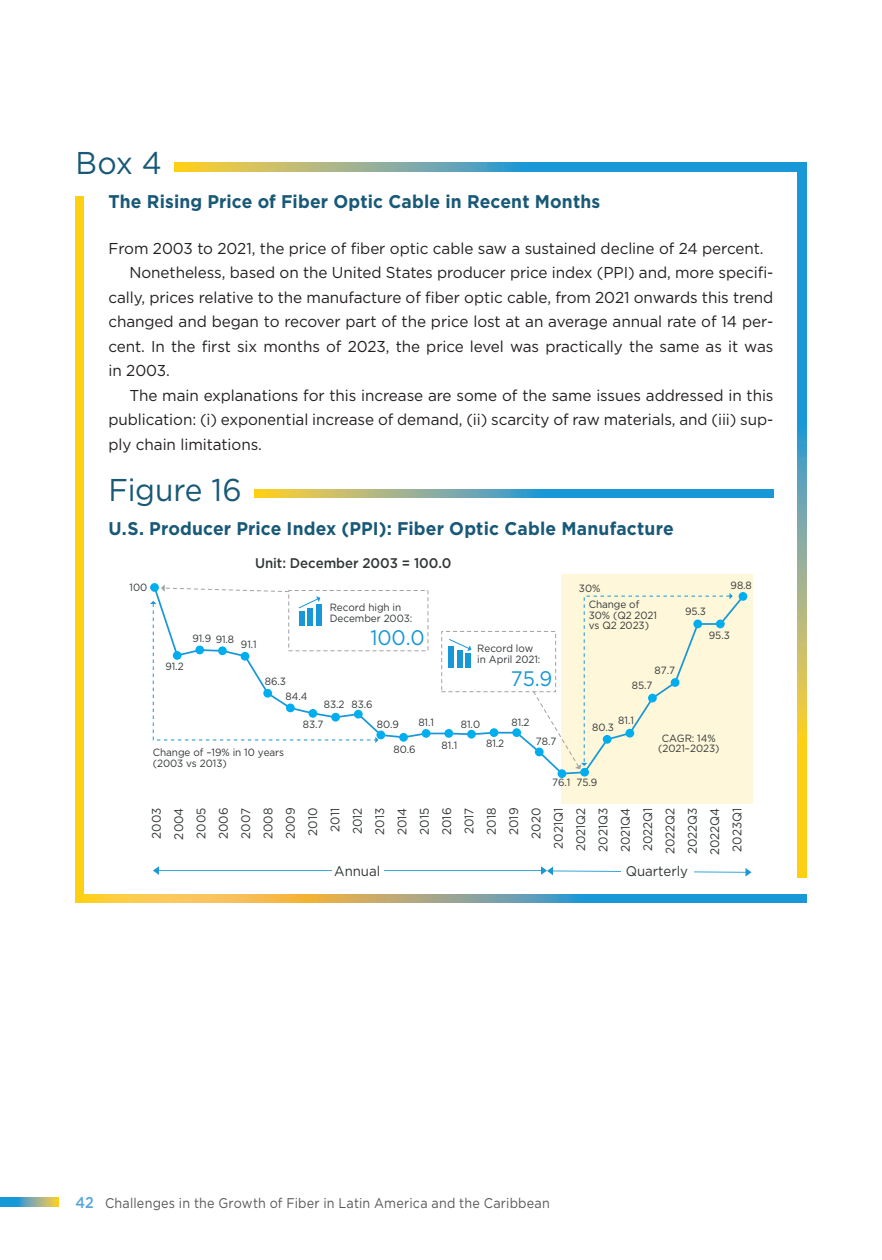
<style>
.page{position:relative;width:882px;height:1260px;background:#fff}
.page>*{position:absolute;margin:0;border:0;box-sizing:border-box;transform-origin:0 0}
.box_number{font:31.5px "Gotham";letter-spacing:-.01em;color:#185977;scale:.95 1}
.t1{font:21px "Gotham";color:#1898d6;scale:.95 1}
.Figure_titles{font:700 18.38px "Gotham";letter-spacing:.01em;color:#185977;scale:.95 1}
.box_title{font:700 18.38px "Gotham";letter-spacing:.01em;color:#185977;scale:.95 1}
.box_text_no_indent{font:15.75px/24.5px "Gotham";letter-spacing:-.005em;color:#231f20;text-align:justify}
.box_text{font:15.75px "Gotham";letter-spacing:-.005em;color:#231f20}
.t2{font:14px "Gotham";letter-spacing:.02em;color:#57585a;scale:.9 1}
.t3{font:500 14px "Gotham";letter-spacing:-.005em;color:#323738;scale:.95 1}
.t4{font:14px "Gotham";letter-spacing:-.005em;color:#323738;scale:.95 1}
.t5{font:12.42px/22.4px "Gotham";letter-spacing:-.005em;color:#323738;text-align:justify;scale:.95 1}
.t6{font:10.5px/10.5px "Gotham";letter-spacing:-.005em;color:#323738;scale:.95 1}
.s1{font-weight:500;font-size:15.75px;color:#57a7dc}
</style>
<div class="page">
<svg style="left:0;top:1198px;width:59px;height:9px"></svg>
<svg style="left:174px;top:162px;width:624px;height:9px;background:#63a7aa"></svg>
<svg style="left:798px;top:162px;width:8px;height:715px;background:#7fae8e"></svg>
<svg style="left:84px;top:894px;width:722px;height:9px;background:#8eaa90"></svg>
<div style="left:76px;top:197px;width:8px;height:706px;background:#fed014"></div>
<svg style="left:254px;top:489px;width:520px;height:9px;background:#62a7aa"></svg>
<div style="left:561px;top:574px;width:191px;height:230px;background:#fef7da"></div>
<svg style="left:379px;top:590px;width:362px;height:185px"></svg>
<div style="left:441px;top:631px;width:115px;height:61px;border:1px dashed #9fa3a5"></div>
<div style="left:288px;top:590px;width:140px;height:61px;border:1px dashed #9fa3a5"></div>
<svg style="left:153px;top:866px;width:598px;height:11px"></svg>
<div style="left:332px;top:863px;width:52px;height:14px;background:#fff"></div>
<div style="left:621px;top:863px;width:73px;height:14px;background:#fff"></div>
<div style="left:376px;top:731px;width:9px;height:8px;background:#00aeef;border-radius:50%"></div>
<div style="left:399px;top:733px;width:9px;height:9px;background:#00aeef;border-radius:50%"></div>
<div style="left:422px;top:729px;width:8px;height:9px;background:#00aeef;border-radius:50%"></div>
<div style="left:444px;top:729px;width:9px;height:9px;background:#00aeef;border-radius:50%"></div>
<div style="left:467px;top:730px;width:9px;height:9px;background:#00aeef;border-radius:50%"></div>
<div style="left:490px;top:728px;width:8px;height:9px;background:#00aeef;border-radius:50%"></div>
<div style="left:512px;top:728px;width:9px;height:9px;background:#00aeef;border-radius:50%"></div>
<div style="left:558px;top:769px;width:8px;height:9px;background:#00aeef;border-radius:50%"></div>
<div style="left:580px;top:768px;width:9px;height:9px;background:#00aeef;border-radius:50%"></div>
<div style="left:739px;top:592px;width:8px;height:9px;background:#00aeef;border-radius:50%"></div>
<svg style="left:532px;top:593px;width:201px;height:176px"></svg>
<svg style="left:150px;top:584px;width:229px;height:159px"></svg>
<div style="left:465px;top:654px;width:6px;height:14px;background:#1898d6"></div>
<div style="left:457px;top:650px;width:6px;height:18px;background:#1898d6"></div>
<div style="left:449px;top:646px;width:5px;height:22px;background:#1898d6"></div>
<svg style="left:448px;top:638px;width:23px;height:13px"></svg>
<p class="box_number" style="left:76px;top:143px;width:92px">Box 4</p>
<p class="box_title" style="left:108px;top:190px;width:519px">The Rising Price of Fiber Optic Cable in Recent Months</p>
<p class="box_text" style="left:108px;top:238px;width:657px">From 2003 to 2021, the price of fiber optic cable saw a sustained decline of 24 percent.</p>
<p class="box_text_no_indent" style="left:108px;top:260px;width:667px;text-indent:21px">Nonetheless, based on the United States producer price index (PPI) and, more specifi&shy;cally, prices relative to the manufacture of fiber optic cable, from 2021 onwards this trend changed and began to recover part of the price lost at an average annual rate of 14 per&shy;cent. In the first six months of 2023, the price level was practically the same as it was in 2003.</p>
<p class="box_text_no_indent" style="left:108px;top:383px;width:667px;text-indent:21px">The main explanations for this increase are some of the same issues addressed in this publication: (i) exponential increase of demand, (ii) scarcity of raw materials, and (iii) sup&shy;ply chain limitations.</p>
<p class="box_number" style="left:108px;top:469px;width:142px">Figure 16</p>
<p class="Figure_titles" style="left:108px;top:516px;width:597px">U.S. Producer Price Index (PPI): Fiber Optic Cable Manufacture</p>
<p class="t6" style="left:130px;top:582px;width:20px">100</p>
<p class="t3" style="left:255px;top:554px;width:208px">Unit: December 2003 = 100.0</p>
<p class="t6" style="left:579px;top:583px;width:24px">30%</p>
<p class="t6" style="left:731px;top:580px;width:24px">98.8</p>
<p class="t6" style="left:165px;top:661px;width:21px">91.2</p>
<p class="t6" style="left:192px;top:634px;width:69px">91.9 91.8 91.1</p>
<p class="t6" style="left:330px;top:602px;width:88px">Record high in<br>December 2003:</p>
<p class="t1" style="left:370px;top:624px;width:59px">100.0</p>
<p class="t6" style="left:286px;top:674px;width:25px;line-height:14.9px;text-indent:-21px">86.3<br>84.4</p>
<p class="t6" style="left:303px;top:719px;width:23px">83.7</p>
<p class="t6" style="left:324px;top:699px;width:53px">83.2 83.6</p>
<p class="t6" style="left:418px;top:717px;width:18px">81.1</p>
<p class="t6" style="left:377px;top:719px;width:25px">80.9</p>
<p class="t6" style="left:394px;top:744px;width:25px">80.6</p>
<p class="t6" style="left:153px;top:747px;width:140px">Change of –19% in 10 years (2003 vs 2013)</p>
<p class="t6" style="left:589px;top:599px;width:74px">Change of<br>30% (Q2 2021 vs Q2 2023)</p>
<p class="t6" style="left:685px;top:606px;width:24px">95.3</p>
<p class="t6" style="left:709px;top:630px;width:24px">95.3</p>
<p class="t6" style="left:477px;top:643px;width:68px">Record low in April 2021:</p>
<p class="t1" style="left:511px;top:665px;width:45px">75.9</p>
<p class="t6" style="left:655px;top:664px;width:23px">87.7</p>
<p class="t6" style="left:632px;top:680px;width:23px">85.7</p>
<p class="t6" style="left:461px;top:718px;width:22px">81.0</p>
<p class="t6" style="left:511px;top:716px;width:21px">81.2</p>
<p class="t6" style="left:618px;top:715px;width:18px">81.1</p>
<p class="t6" style="left:592px;top:722px;width:24px">80.3</p>
<p class="t6" style="left:442px;top:740px;width:18px">81.1</p>
<p class="t6" style="left:486px;top:738px;width:21px">81.2</p>
<p class="t6" style="left:536px;top:736px;width:23px">78.7</p>
<p class="t6" style="left:552px;top:777px;width:49px">76.1 75.9</p>
<p class="t6" style="left:658px;top:732px;width:66px;text-align:center">CAGR: 14% (2021–2023)</p>
<p class="t5" style="left:145px;top:840px;width:35px;rotate:-90deg">2003<br>2004<br>2005<br>2006<br>2007<br>2008<br>2009</p>
<p class="t5" style="left:301px;top:836px;width:31px;rotate:-90deg">2010<br>2011<br>2012</p>
<p class="t5" style="left:368px;top:855px;width:51px;text-align:right;rotate:-90deg">2013<br>2014<br>2015<br>2016<br>2017<br>2018<br>2019<br>2020<br>2021Q1<br>2021Q2<br>2021Q3<br>2021Q4<br>2022Q1<br>2022Q2<br>2022Q3<br>2022Q4<br>2023Q1</p>
<p class="t4" style="left:334px;top:862px;width:50px">Annual</p>
<p class="t4" style="left:626px;top:862px;width:67px">Quarterly</p>
<p class="t2" style="left:76px;top:1194px;width:528px"><span class="s1">42</span> Challenges in the Growth of Fiber in Latin America and the Caribbean</p>
</div>
